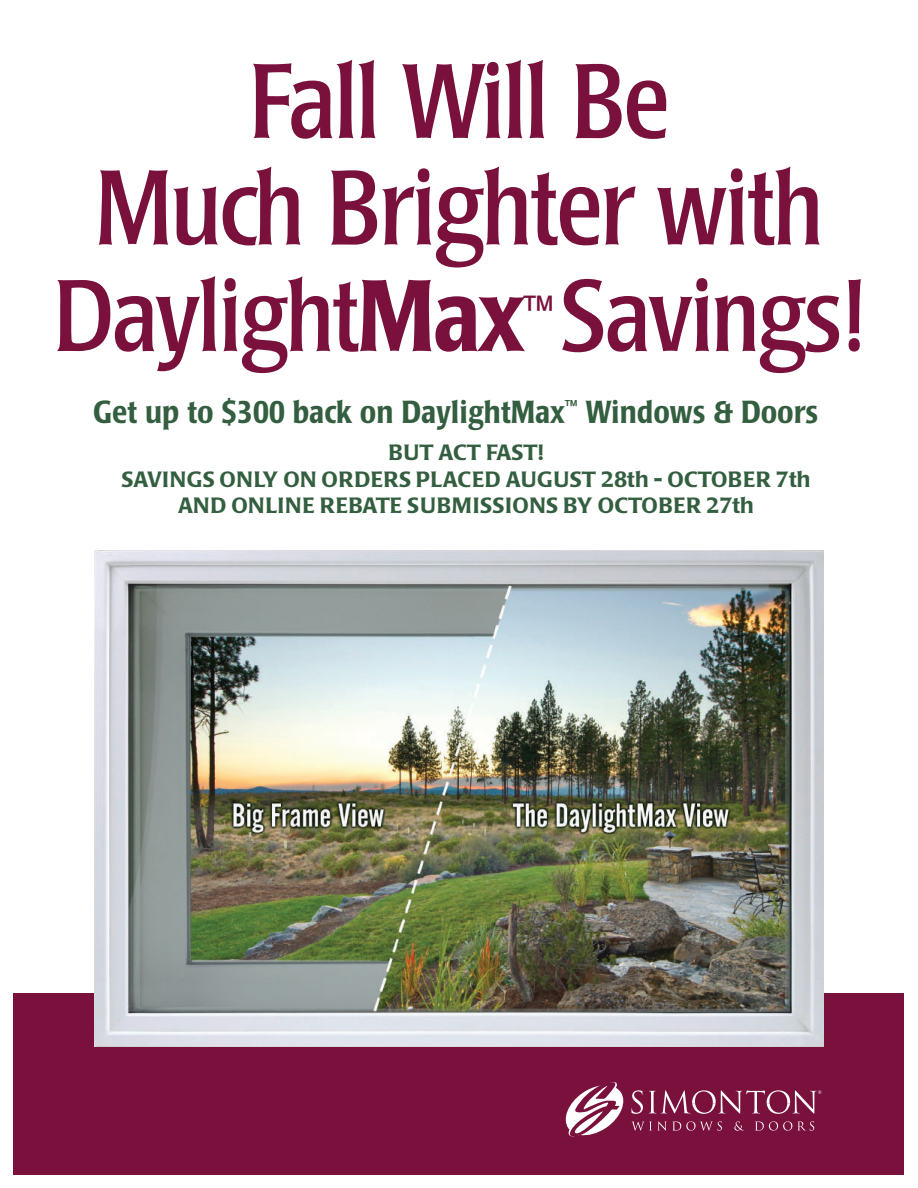
<style>
.page{position:relative;width:918px;height:1188px;background:#fff}
.page>*{position:absolute;margin:0;border:0;box-sizing:border-box;transform-origin:0 0}
.t1{font:condensed 104.85px/106.5px "Poppl Laudatio";letter-spacing:-.02em;color:#7a113d;text-align:center}
.t2{font:condensed 100.5px "Poppl Laudatio";letter-spacing:-.02em;color:#7a113d}
.t3{font:500 condensed 31.65px "Poppl Laudatio";color:#335e3f}
.t4{font:500 21.9px/26.2px "Poppl Laudatio";letter-spacing:.02em;color:#335e3f;text-align:center}
.s1{font-weight:500}
</style>
<div class="page">
<div style="left:14px;top:993px;width:890px;height:182px;background:#7a113d"></div>
<img style="left:94px;top:551px;width:730px;height:495px">
<svg style="left:565px;top:1082px;width:256px;height:54px"></svg>
<h1 class="t1" style="left:94px;top:51px;width:731px">Fall Will Be<br>Much Brighter with</h1>
<h2 class="t2" style="left:53px;top:260px;width:813px">Daylight<span class="s1">Max</span><sup>™</sup> Savings!</h2>
<h3 class="t3" style="left:93px;top:394px;width:727px">Get up to $300 back on DaylightMax<sup>™</sup> Windows &amp; Doors</h3>
<p class="t4" style="left:122px;top:440px;width:690px">BUT ACT FAST!<br>SAVINGS ONLY ON ORDERS PLACED AUGUST 28th - OCTOBER 7th<br>AND ONLINE REBATE SUBMISSIONS BY OCTOBER 27th</p>
</div>
